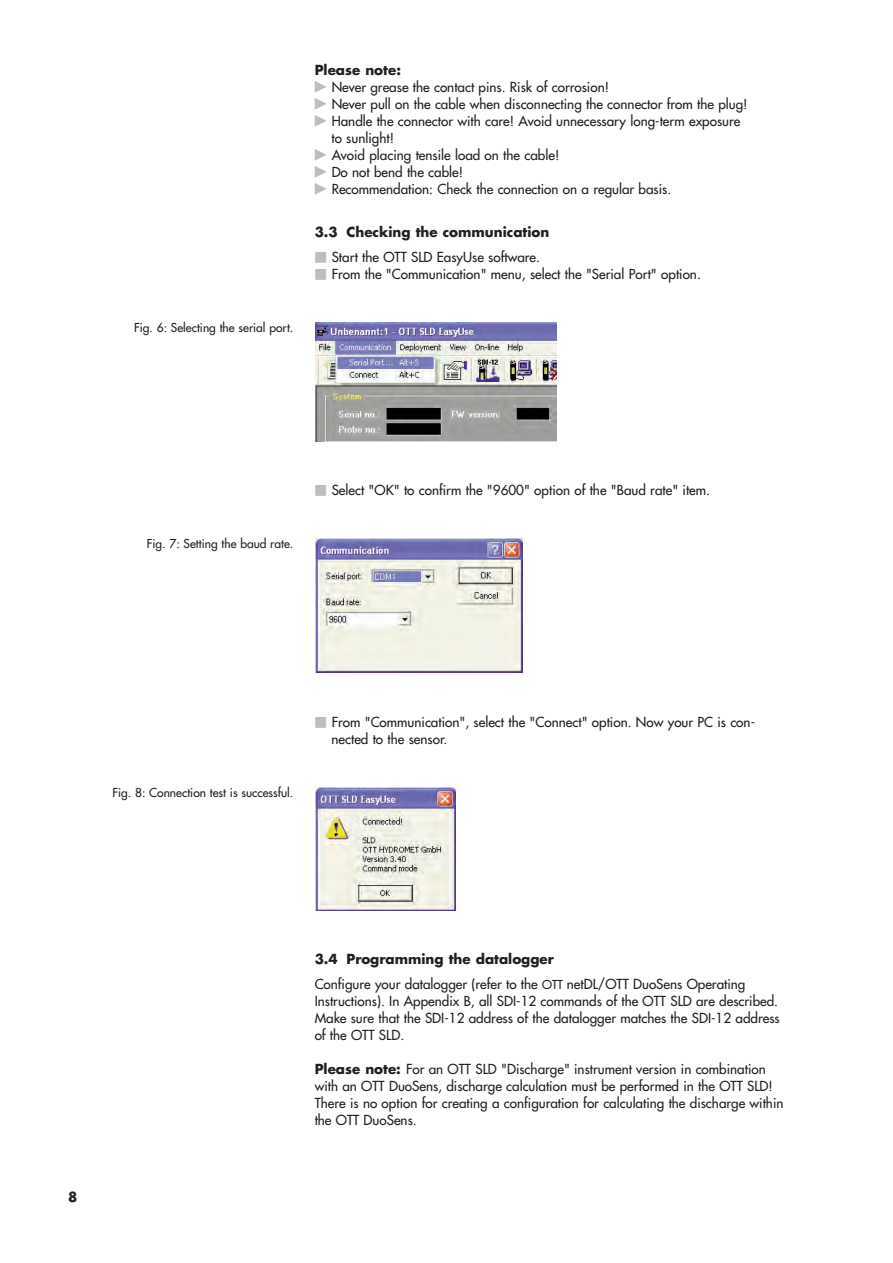
<style>
.page{position:relative;width:893px;height:1263px;background:#fff}
.page>*{position:absolute;margin:0;border:0;box-sizing:border-box;transform-origin:0 0}
.t1{font:13.5px/17px "Futura LT";color:#231f20}
.t2{font:700 13.5px "Futura LT";color:#231f20}
.t3{font:12px "Futura LT";color:#231f20}
.s1{font-family:"Universal Newswith Comm Pi";font-size:12px;color:#bcbdc0}
.s2{font-weight:700}
.s3{font-size:12px}
</style>
<div class="page">
<img style="left:315px;top:788px;width:141px;height:122px">
<img style="left:315px;top:538px;width:207px;height:134px">
<img style="left:315px;top:323px;width:242px;height:118px">
<p class="t3" style="left:134px;top:323px;width:161px">Fig. 6: Selecting the serial port.</p>
<p class="t2" style="left:315px;top:64px;width:88px">Please note:</p>
<p class="t1" style="left:315px;top:80px;width:296px"><span class="s1">-</span> Never grease the contact pins. Risk of corrosion!</p>
<p class="t1" style="left:315px;top:97px;width:434px"><span class="s1">-</span> Never pull on the cable when disconnecting the connector from the plug!</p>
<p class="t1" style="left:331px;top:114px;width:410px;text-indent:-17px"><span class="s1">-</span> Handle the connector with care! Avoid unnecessary long-term exposure to sunlight!</p>
<p class="t1" style="left:315px;top:148px;width:246px"><span class="s1">-</span> Avoid placing tensile load on the cable!</p>
<p class="t1" style="left:315px;top:165px;width:150px"><span class="s1">-</span> Do not bend the cable!</p>
<p class="t1" style="left:315px;top:182px;width:358px"><span class="s1">-</span> Recommendation: Check the connection on a regular basis.</p>
<p class="t2" style="left:315px;top:225px;width:236px">3.3 Checking the communication</p>
<p class="t1" style="left:332px;top:250px;width:371px">Start the OTT SLD EasyUse software.<br>From the "Communication" menu, select the "Serial Port" option.</p>
<p class="t3" style="left:147px;top:539px;width:148px">Fig. 7: Setting the baud rate.</p>
<p class="t1" style="left:332px;top:483px;width:380px">Select "OK" to confirm the "9600" option of the "Baud rate" item.</p>
<p class="t3" style="left:112px;top:788px;width:183px">Fig. 8: Connection test is successful.</p>
<p class="t1" style="left:331px;top:715px;width:425px">From "Communication", select the "Connect" option. Now your PC is con - nected to the sensor.</p>
<p class="t2" style="left:68px;top:1191px;width:11px">8</p>
<p class="t1" style="left:315px;top:948px;width:432px;line-height:25.5px"><span class="s2">3.4 Programming the datalogger<br></span>Configure your datalogger (refer to the <span class="s3">OTT</span> netDL/OTT DuoSens Operating</p>
<p class="t1" style="left:315px;top:994px;width:467px;text-align:justify">Instructions). In Appendix B, all SDI-12 commands of the OTT SLD are described.<br>Make sure that the SDI-12 address of the datalogger matches the SDI-12 address of the OTT SLD.</p>
<p class="t1" style="left:315px;top:1062px;width:470px"><span class="s2">Please note:</span> For an OTT SLD "Discharge" instrument version in combination with an OTT DuoSens, discharge calculation must be performed in the OTT SLD!<br>There is no option for creating a configuration for calculating the discharge within the OTT DuoSens.</p>
</div>
